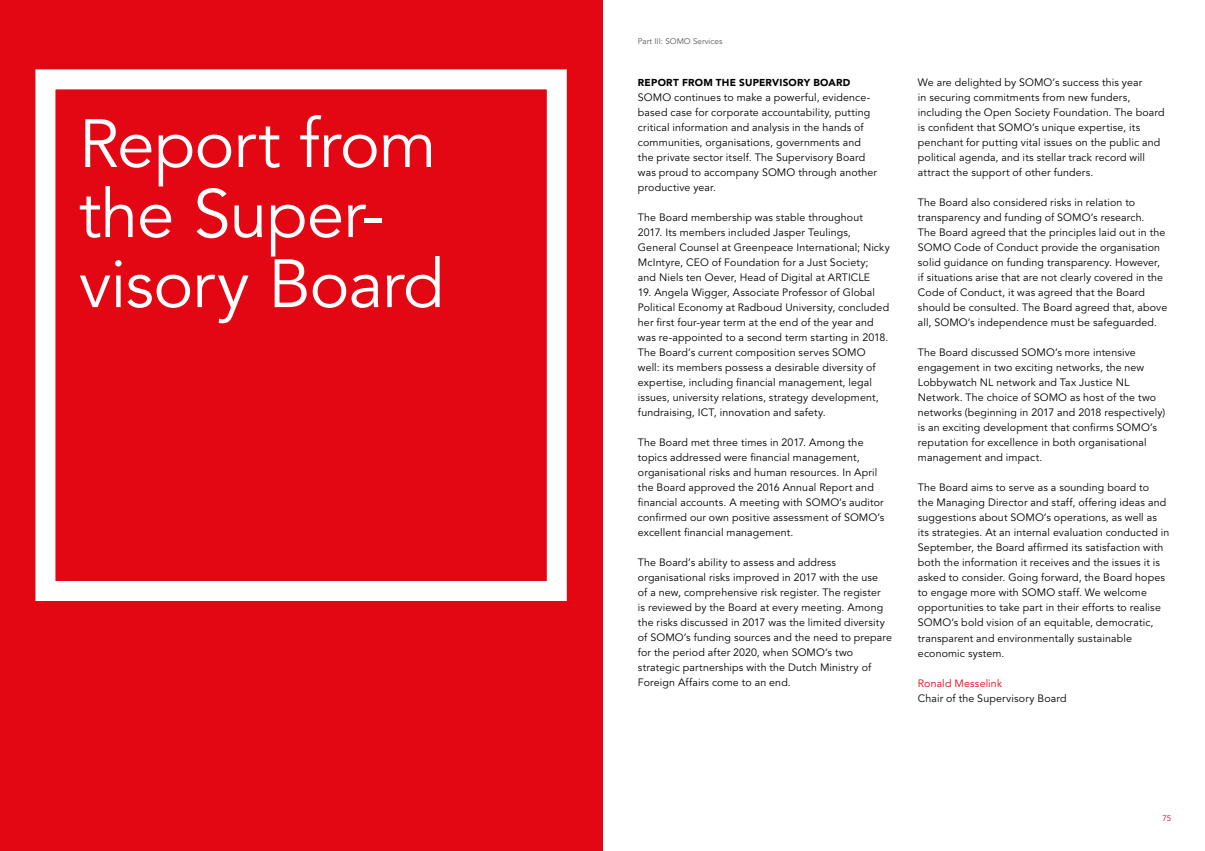
<style>
.page{position:relative;width:1205px;height:851px;background:#fff}
.page>*{position:absolute;margin:0;border:0;box-sizing:border-box;transform-origin:0 0}
.t1{font:67.5px/70px "Avenir LT Std";letter-spacing:-.015em;color:#fff}
.t2{font:10.62px/15px "Avenir";letter-spacing:.01em;color:#000}
.t3{font:10.62px "Avenir";letter-spacing:.01em;color:#e30613}
.t4{font:900 10px "Avenir LT Std";letter-spacing:.02em;color:#000}
.t5{font:8.12px "Avenir LT Std";color:#575756}
.t6{font:8.12px "Avenir LT Std";color:#e30613}
</style>
<div class="page">
<div style="left:0;top:0;width:602px;height:850px;background:#e30613"></div>
<div style="left:35px;top:69px;width:532px;height:532px;border:20px solid #fff"></div>
<h1 class="t1" style="left:79px;top:111px;width:367px">Report from the Super&shy;visory Board</h1>
<p class="t5" style="left:638px;top:37px;width:86px">Part III: SOMO Services</p>
<p class="t4" style="left:638px;top:76px;width:214px">REPORT FROM THE SUPERVISORY BOARD</p>
<p class="t2" style="left:638px;top:90px;width:241px">SOMO continues to make a powerful, evidence&shy;based case for corporate accountability, putting critical information and analysis in the hands of communities, organisations, governments and the private sector itself. The Supervisory Board was proud to accompany SOMO through another productive year.</p>
<p class="t2" style="left:638px;top:210px;width:253px">The Board membership was stable throughout 2017. Its members included Jasper Teulings, General Counsel at Greenpeace International; Nicky McIntyre, CEO of Foundation for a Just Society;<br>and Niels ten Oever, Head of Digital at ARTICLE</p>
<p class="t2" style="left:638px;top:285px;width:253px">19. Angela Wigger, Associate Professor of Global Political Economy at Radboud University, concluded her first four-year term at the end of the year and was re-appointed to a second term starting in 2018.<br>The Board’s current composition serves SOMO well: its members possess a desirable diversity of expertise, including financial management, legal issues, university relations, strategy development, fundraising, ICT, innovation and safety.</p>
<p class="t2" style="left:638px;top:435px;width:248px">The Board met three times in 2017. Among the topics addressed were financial management, organisational risks and human resources. In April the Board approved the 2016 Annual Report and financial accounts. A meeting with SOMO’s auditor confirmed our own positive assessment of SOMO’s excellent financial management.</p>
<p class="t2" style="left:638px;top:555px;width:256px">The Board’s ability to assess and address organisational risks improved in 2017 with the use<br>of a new, comprehensive risk register. The register<br>is reviewed by the Board at every meeting. Among the risks discussed in 2017 was the limited diversity of SOMO’s funding sources and the need to prepare for the period after 2020, when SOMO’s two strategic partnerships with the Dutch Ministry of Foreign Affairs come to an end.</p>
<p class="t2" style="left:918px;top:75px;width:248px">We are delighted by SOMO’s success this year<br>in securing commitments from new funders, including the Open Society Foundation. The board is confident that SOMO’s unique expertise, its penchant for putting vital issues on the public and political agenda, and its stellar track record will attract the support of other funders.</p>
<p class="t2" style="left:918px;top:195px;width:251px">The Board also considered risks in relation to transparency and funding of SOMO’s research.<br>The Board agreed that the principles laid out in the SOMO Code of Conduct provide the organisation solid guidance on funding transparency. However, if situations arise that are not clearly covered in the Code of Conduct, it was agreed that the Board should be consulted. The Board agreed that, above all, SOMO’s independence must be safeguarded.</p>
<p class="t2" style="left:918px;top:345px;width:249px">The Board discussed SOMO’s more intensive engagement in two exciting networks, the new Lobbywatch NL network and Tax Justice NL Network. The choice of SOMO as host of the two networks (beginning in 2017 and 2018 respectively) is an exciting development that confirms SOMO’s reputation for excellence in both organisational management and impact.</p>
<p class="t2" style="left:918px;top:480px;width:253px">The Board aims to serve as a sounding board to<br>the Managing Director and staff, offering ideas and suggestions about SOMO’s operations, as well as its strategies. At an internal evaluation conducted in September, the Board affirmed its satisfaction with both the information it receives and the issues it is asked to consider. Going forward, the Board hopes to engage more with SOMO staff. We welcome opportunities to take part in their efforts to realise SOMO’s bold vision of an equitable, democratic, transparent and environmentally sustainable economic system.</p>
<p class="t3" style="left:918px;top:676px;width:86px">Ronald Messelink</p>
<p class="t2" style="left:918px;top:690px;width:150px">Chair of the Supervisory Board</p>
<p class="t6" style="left:1162px;top:813px;width:11px">75</p>
</div>
